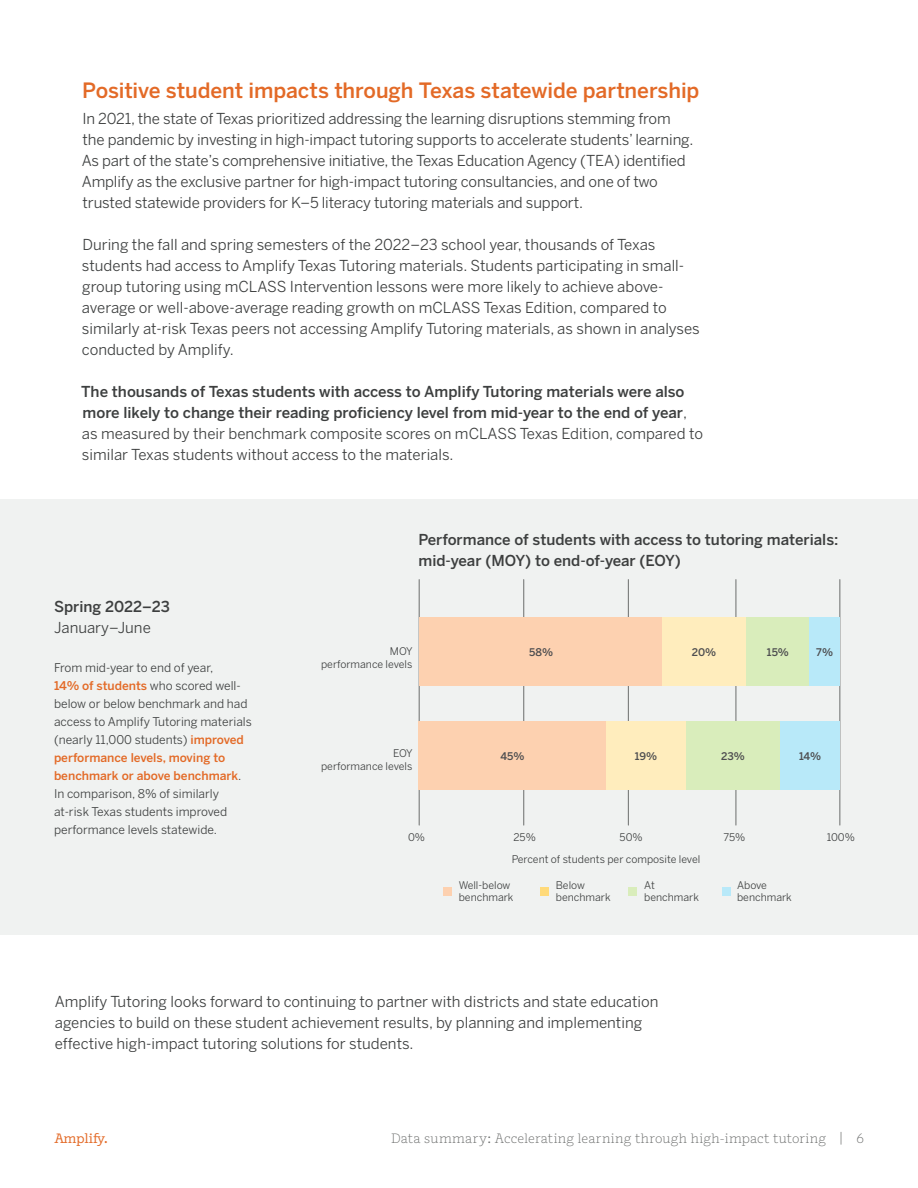
<style>
.page{position:relative;width:918px;height:1188px;background:#fff}
.page>*{position:absolute;margin:0;border:0;box-sizing:border-box;transform-origin:0 0}
.t1{font:500 21px "Benton Sans";letter-spacing:-.005em;color:#e36a27}
.t2{font:15px/21px "Benton Sans";letter-spacing:-.01em;color:#3d3f3f}
.t3{font:500 15px/21px "Benton Sans";color:#3d3f3f}
.t4{font:300 13.5px "Amplify";letter-spacing:.02em;color:#6b6d6c}
.t5{font:13.5px "Amplify";color:#e36a27}
.t6{font:12px/18px "Benton Sans";color:#3d3f3f}
.t7{font:10.5px/12px "Benton Sans";color:#3d3f3f}
.t8{font:500 10.5px "Benton Sans";letter-spacing:-.005em;color:#4d4d4f}
.s1{font-weight:400}
.s2{font-weight:500;color:#e36a27}
</style>
<div class="page">
<div style="left:0;top:499px;width:918px;height:436px;background:#f0f2f1"></div>
<hr style="left:628px;top:580px;width:1px;height:245px;background:#6b6d6c">
<hr style="left:736px;top:580px;width:1px;height:245px;background:#6b6d6c">
<hr style="left:419px;top:580px;width:1px;height:245px;background:#6b6d6c">
<hr style="left:524px;top:580px;width:1px;height:245px;background:#6b6d6c">
<div style="left:661px;top:617px;width:86px;height:69px;background:#ffedbd"></div>
<div style="left:419px;top:617px;width:243px;height:69px;background:#fdd1b0"></div>
<div style="left:443px;top:887px;width:8px;height:8px;background:#fdd1b0"></div>
<div style="left:540px;top:887px;width:9px;height:8px;background:#ffda7a"></div>
<div style="left:629px;top:887px;width:8px;height:8px;background:#d9edbb"></div>
<div style="left:723px;top:887px;width:8px;height:8px;background:#b8e9f9"></div>
<hr style="left:840px;top:580px;width:1px;height:245px;background:#6b6d6c">
<div style="left:809px;top:617px;width:31px;height:69px;background:#b8e9f9"></div>
<div style="left:747px;top:617px;width:62px;height:69px;background:#d9edbb"></div>
<div style="left:686px;top:721px;width:94px;height:69px;background:#d9edbb"></div>
<div style="left:606px;top:721px;width:80px;height:69px;background:#ffedbd"></div>
<div style="left:418px;top:721px;width:188px;height:69px;background:#fdd1b0"></div>
<div style="left:780px;top:721px;width:60px;height:69px;background:#b8e9f9"></div>
<h1 class="t1" style="left:82px;top:77px;width:619px">Positive student impacts through Texas statewide partnership</h1>
<p class="t2" style="left:82px;top:108px;width:613px">In 2021, the state of Texas prioritized addressing the learning disruptions stemming from the pandemic by investing in high-impact tutoring supports to accelerate students’ learning.<br>As part of the state’s comprehensive initiative, the Texas Education Agency (TEA) identified Amplify as the exclusive partner for high-impact tutoring consultancies, and one of two trusted statewide providers for K–5 literacy tutoring materials and support.</p>
<p class="t2" style="left:82px;top:234px;width:619px">During the fall and spring semesters of the 2022–23 school year, thousands of Texas students had access to Amplify Texas Tutoring materials. Students participating in small&shy;group tutoring using mCLASS Intervention lessons were more likely to achieve above&shy;average or well-above-average reading growth on mCLASS Texas Edition, compared to similarly at-risk Texas peers not accessing Amplify Tutoring materials, as shown in analyses conducted by Amplify.</p>
<p class="t3" style="left:81px;top:381px;width:623px">The thousands of Texas students with access to Amplify Tutoring materials were also more likely to change their reading proficiency level from mid-year to the end of year<span class="s1">, as measured by their benchmark composite scores on mCLASS Texas Edition, compared to similar Texas students without access to the materials.</span></p>
<p class="t3" style="left:54px;top:596px;width:118px">Spring 2022–23</p>
<p class="t2" style="left:54px;top:617px;width:98px">January–June</p>
<p class="t6" style="left:54px;top:659px;width:199px">From mid-year to end of year,<br><span class="s2">14% of students</span> who scored well&shy;below or below benchmark and had access to Amplify Tutoring materials (nearly 11,000 students) <span class="s2">improved performance levels, moving to benchmark or above benchmark</span>.<br>In comparison, 8% of similarly at-risk Texas students improved performance levels statewide.</p>
<p class="t3" style="left:418px;top:529px;width:422px">Performance of students with access to tutoring materials: mid-year (MOY) to end-of-year (EOY)</p>
<p class="t7" style="left:321px;top:644px;width:93px;line-height:13.5px;text-align:right">MOY<br>performance levels</p>
<p class="t8" style="left:529px;top:646px;width:25px">58%</p>
<p class="t8" style="left:692px;top:646px;width:26px">20%</p>
<p class="t8" style="left:767px;top:646px;width:24px">15%</p>
<p class="t8" style="left:816px;top:646px;width:18px">7%</p>
<p class="t7" style="left:321px;top:746px;width:93px;line-height:13.5px;text-align:right">EOY<br>performance levels</p>
<p class="t8" style="left:501px;top:749px;width:26px">45%</p>
<p class="t8" style="left:635px;top:749px;width:24px">19%</p>
<p class="t8" style="left:721px;top:749px;width:25px">23%</p>
<p class="t8" style="left:799px;top:749px;width:24px">14%</p>
<p class="t7" style="left:408px;top:832px;width:19px">0%</p>
<p class="t7" style="left:513px;top:832px;width:24px">25%</p>
<p class="t7" style="left:620px;top:832px;width:25px">50%</p>
<p class="t7" style="left:724px;top:832px;width:23px">75%</p>
<p class="t7" style="left:827px;top:832px;width:30px">100%</p>
<p class="t7" style="left:512px;top:854px;width:190px">Percent of students per composite level</p>
<p class="t7" style="left:459px;top:880px;width:56px">Well-below benchmark</p>
<p class="t7" style="left:556px;top:880px;width:56px">Below benchmark</p>
<p class="t7" style="left:644px;top:880px;width:56px">At benchmark</p>
<p class="t7" style="left:737px;top:880px;width:56px">Above benchmark</p>
<p class="t2" style="left:55px;top:991px;width:605px">Amplify Tutoring looks forward to continuing to partner with districts and state education agencies to build on these student achievement results, by planning and implementing effective high-impact tutoring solutions for students.</p>
<p class="t5" style="left:54px;top:1130px;width:55px">(logo}.</p>
<p class="t4" style="left:391px;top:1130px;width:474px">Data summary: Accelerating learning through high-impact tutoring | 6</p>
</div>
